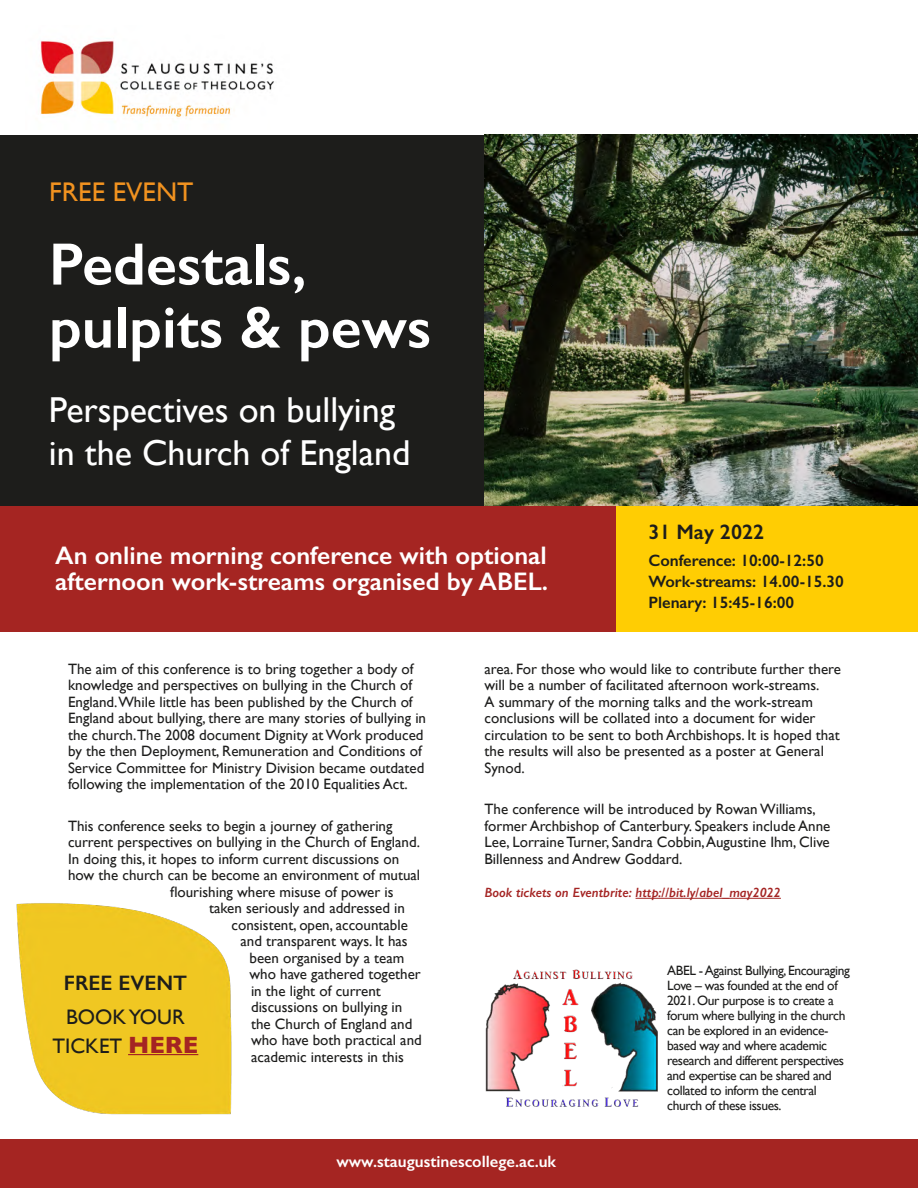
<style>
.page{position:relative;width:918px;height:1188px;background:#fff}
.page>*{position:absolute;margin:0;border:0;box-sizing:border-box;transform-origin:0 0}
.t1{font:600 60px/63px "Gill Sans";color:#fff}
.t2{font:36px/43.2px "Gill Sans";color:#fff}
.t3{font:27px "Gill Sans";color:#f19220}
.t4{font:600 25.5px/25.5px "Gill Sans";color:#fff}
.t5{font:600 21px "Gill Sans";color:#1d1d1b}
.t6{font:21px/28.8px "Gill Sans";color:#1d1d1b;text-align:center}
.t7{font:600 16.5px/21px "Gill Sans";color:#1d1d1b}
.t8{font:600 16.5px "Gill Sans";color:#fff}
.t9{font:15px/16.5px "Gill Sans";color:#1d1d1c}
.t10{font:13.5px/15px "Gill Sans";letter-spacing:-.03em;color:#1d1d1c}
.t11{font:italic 600 13.5px "Gill Sans";color:#a42423}
.s1{font-weight:700;font-size:24px;color:#a42423}
</style>
<div class="page">
<hr style="left:636px;top:898px;width:145px;height:1px;background:#a42423">
<img style="left:16px;top:903px;width:216px;height:212px">
<div style="left:0;top:135px;width:485px;height:432px;background:#1d1d1b"></div>
<img style="left:40px;top:40px;width:234px;height:79px">
<div style="left:0;top:1140px;width:918px;height:48px;background:#a52522"></div>
<img style="left:485px;top:969px;width:173px;height:138px">
<img style="left:485px;top:135px;width:433px;height:371px">
<div style="left:0;top:506px;width:617px;height:125px;background:#a52522"></div>
<hr style="left:128px;top:1054px;width:70px;height:1px;background:#a42423">
<div style="left:617px;top:506px;width:301px;height:125px;background:#ffcd03"></div>
<h3 class="t3" style="left:49px;top:176px;width:146px">FREE EVENT</h3>
<h1 class="t1" style="left:49px;top:232px;width:384px">Pedestals, pulpits &amp; pews</h1>
<h2 class="t2" style="left:49px;top:388px;width:363px">Perspectives on bullying in the Church of England</h2>
<h3 class="t4" style="left:55px;top:542px;width:494px">An online morning conference with optional afternoon work-streams organised by ABEL.</h3>
<h3 class="t5" style="left:648px;top:519px;width:117px">31 May 2022</h3>
<p class="t7" style="left:648px;top:550px;width:197px">Conference: 10:00-12:50<br>Work-streams: 14.00-15.30<br>Plenary: 15:45-16:00</p>
<p class="t9" style="left:68px;top:660px;width:360px">The aim of this conference is to bring together a body of knowledge and perspectives on bullying in the Church of England.While little has been published by the Church of England about bullying, there are many stories of bullying in the church.The 2008 document Dignity at Work produced by the then Deployment, Remuneration and Conditions of Service Committee for Ministry Division became outdated following the implementation of the 2010 Equalities Act.</p>
<p class="t9" style="left:68px;top:817px;width:326px">This conference seeks to begin a journey of gathering</p>
<p class="t9" style="left:68px;top:834px;width:353px">current perspectives on bullying in the Church of England.</p>
<p class="t9" style="left:68px;top:850px;width:333px">In doing this, it hopes to inform current discussions on</p>
<p class="t9" style="left:68px;top:867px;width:354px">how the church can be become an environment of mutual</p>
<p class="t9" style="left:170px;top:883px;width:225px">flourishing where misuse of power is</p>
<p class="t9" style="left:209px;top:900px;width:198px">taken seriously and addressed in</p>
<p class="t9" style="left:232px;top:916px;width:178px">consistent, open, accountable</p>
<p class="t9" style="left:241px;top:933px;width:169px">and transparent ways. It has</p>
<p class="t9" style="left:250px;top:949px;width:156px">been organised by a team</p>
<p class="t9" style="left:250px;top:966px;width:173px">who have gathered together</p>
<p class="t9" style="left:251px;top:982px;width:131px">in the light of current</p>
<p class="t9" style="left:251px;top:999px;width:153px">discussions on bullying in</p>
<p class="t9" style="left:251px;top:1015px;width:163px">the Church of England and</p>
<p class="t9" style="left:251px;top:1032px;width:172px">who have both practical and</p>
<p class="t9" style="left:251px;top:1048px;width:154px">academic interests in this</p>
<h3 class="t5" style="left:64px;top:970px;width:125px">FREE EVENT</h3>
<h3 class="t6" style="left:53px;top:1002px;width:147px">BOOK YOUR<br>TICKET <span class="s1">HERE</span></h3>
<p class="t9" style="left:485px;top:660px;width:358px">area. For those who would like to contribute further there will be a number of facilitated afternoon work-streams.<br>A summary of the morning talks and the work-stream conclusions will be collated into a document for wider circulation to be sent to both Archbishops. It is hoped that the results will also be presented as a poster at General Synod.</p>
<p class="t9" style="left:485px;top:801px;width:347px">The conference will be introduced by Rowan Williams, former Archbishop of Canterbury. Speakers include Anne Lee, Lorraine Turner, Sandra Cobbin, Augustine Ihm, Clive Billenness and Andrew Goddard.</p>
<p class="t11" style="left:485px;top:885px;width:298px">Book tickets on Eventbrite: http://bit.ly/abel_may2022</p>
<p class="t10" style="left:667px;top:963px;width:184px">ABEL - Against Bullying, Encouraging<br>Love – was founded at the end of<br>2021. Our purpose is to create a forum where bullying in the church can be explored in an evidence&shy;based way and where academic research and different perspectives and expertise can be shared and collated to inform the central church of these issues.</p>
<p class="t8" style="left:336px;top:1151px;width:221px">www.staugustinescollege.ac.uk</p>
</div>
